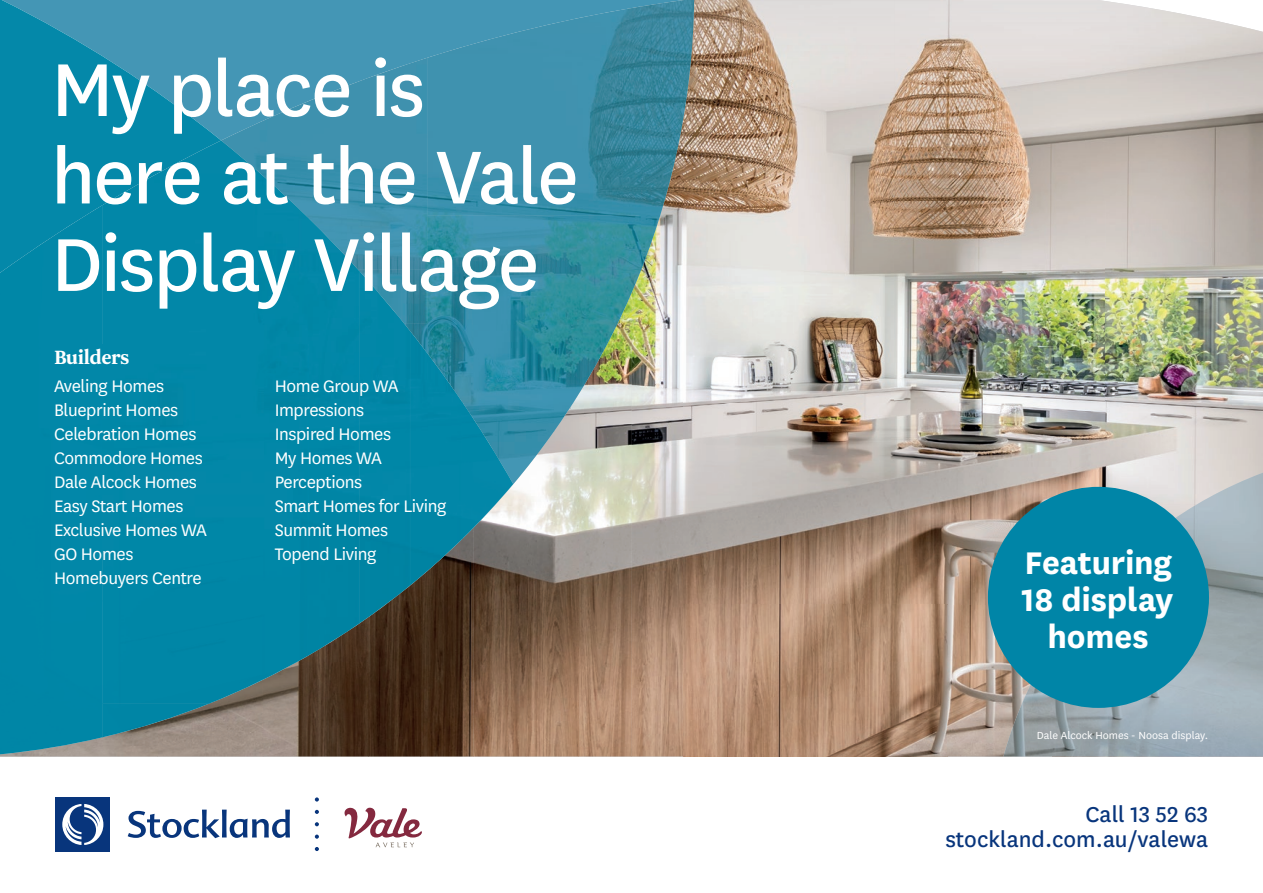
<style>
.page{position:relative;width:1263px;height:893px;background:#fff}
.page>*{position:absolute;margin:0;border:0;box-sizing:border-box;transform-origin:0 0}
.t1{font:87.45px/87.4px "National Regular PL";letter-spacing:-.025em;color:#fff}
.t2{font:36.6px/36.6px "National Bold PL";letter-spacing:-.005em;color:#fff;text-align:center}
.t3{font:25.2px/25.2px "National Regular PL";color:#08357c;text-align:right}
.t4{font:22.5px "Newzald Bold PL";letter-spacing:-.02em;color:#fff}
.t5{font:19.5px/24px "National Book PL";letter-spacing:-.02em;color:#fff}
.t6{font:12px "National Book PL";color:#fff}
</style>
<div class="page">
<img style="left:684px;top:0;width:421px;height:605px">
<img style="left:1105px;top:1px;width:158px;height:503px">
<img style="left:632px;top:271px;width:52px;height:485px">
<img style="left:579px;top:431px;width:53px;height:325px">
<img style="left:526px;top:431px;width:53px;height:325px">
<img style="left:474px;top:490px;width:52px;height:266px">
<img style="left:421px;top:539px;width:53px;height:217px">
<img style="left:368px;top:593px;width:53px;height:163px">
<img style="left:263px;top:647px;width:105px;height:109px">
<img style="left:684px;top:605px;width:319px;height:151px">
<img style="left:158px;top:703px;width:105px;height:53px">
<img style="left:0;top:754px;width:158px;height:2px">
<div style="left:221px;top:0;width:420px;height:119px;background:#4496b5"></div>
<img style="left:427px;top:6px;width:214px;height:425px">
<img style="left:641px;top:0;width:53px;height:271px">
<img style="left:267px;top:58px;width:161px;height:211px">
<img style="left:221px;top:119px;width:46px;height:21px">
<img style="left:360px;top:269px;width:68px;height:54px">
<img style="left:411px;top:323px;width:17px;height:8px">
<img style="left:513px;top:431px;width:41px;height:54px">
<img style="left:411px;top:539px;width:52px;height:54px">
<img style="left:360px;top:624px;width:41px;height:23px">
<img style="left:308px;top:656px;width:16px;height:45px">
<img style="left:103px;top:703px;width:114px;height:51px">
<svg style="left:0;top:0;width:221px;height:205px;background:#1c8dad"></svg>
<div style="left:102px;top:140px;width:206px;height:563px;background:#0287a8"></div>
<div style="left:0;top:205px;width:103px;height:549px;background:#0087a7"></div>
<img style="left:308px;top:217px;width:52px;height:439px">
<img style="left:359px;top:271px;width:52px;height:353px">
<img style="left:410px;top:331px;width:52px;height:254px">
<img style="left:462px;top:402px;width:51px;height:137px">
<img style="left:102px;top:703px;width:108px;height:34px">
<svg style="left:128px;top:810px;width:162px;height:28px"></svg>
<div style="left:56px;top:797px;width:54px;height:55px;background:#08357c"></div>
<svg style="left:62px;top:804px;width:41px;height:41px"></svg>
<svg style="left:315px;top:810px;width:4px;height:4px"></svg>
<svg style="left:315px;top:822px;width:4px;height:4px"></svg>
<svg style="left:315px;top:835px;width:4px;height:4px"></svg>
<svg style="left:315px;top:797px;width:4px;height:4px"></svg>
<svg style="left:315px;top:847px;width:4px;height:4px"></svg>
<svg style="left:344px;top:807px;width:78px;height:40px"></svg>
<img style="left:1159px;top:473px;width:104px;height:283px">
<img style="left:1107px;top:690px;width:52px;height:66px">
<img style="left:1055px;top:699px;width:52px;height:57px">
<img style="left:1003px;top:654px;width:52px;height:102px">
<div style="left:988px;top:487px;width:221px;height:221px;background:#0085a7;border-radius:50%"></div>
<h1 class="t1" style="left:51px;top:41px;width:529px">My place is here at the Vale<br>Display Village</h1>
<p class="t4" style="left:54px;top:342px;width:77px">Builders</p>
<p class="t5" style="left:54px;top:373px;width:154px">Aveling Homes<br>Blueprint Homes<br>Celebration Homes<br>Commodore Homes<br>Dale Alcock Homes<br>Easy Start Homes<br>Exclusive Homes WA<br>GO Homes<br>Homebuyers Centre</p>
<p class="t5" style="left:275px;top:373px;width:173px">Home Group WA<br>Impressions<br>Inspired Homes<br>My Homes WA<br>Perceptions<br>Smart Homes for Living<br>Summit Homes<br>Topend Living</p>
<h2 class="t2" style="left:1021px;top:542px;width:153px">Featuring<br>18 display homes</h2>
<p class="t6" style="left:1037px;top:727px;width:173px">Dale Alcock Homes - Noosa display.</p>
<p class="t3" style="left:945px;top:800px;width:264px">Call 13 52 63 stockland.com.au/valewa</p>
</div>
